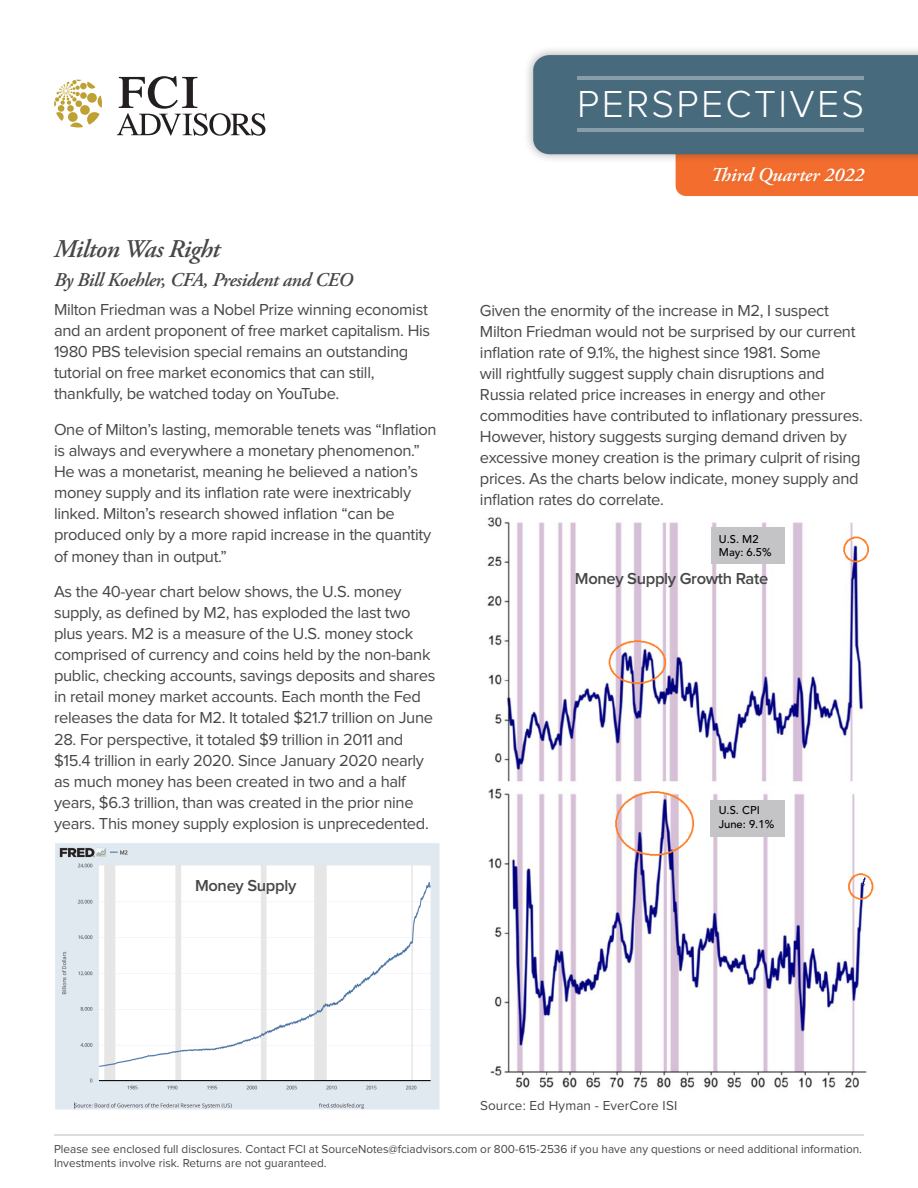
<style>
.page{position:relative;width:918px;height:1188px;background:#fff}
.page>*{position:absolute;margin:0;border:0;box-sizing:border-box;transform-origin:0 0}
.t1{font:300 39px "Proxima Nova";letter-spacing:.06em;color:#fff}
.t2{font:italic 600 25.5px "Adobe Garamond Pro";letter-spacing:-.02em;color:#464747}
.t3{font:italic 600 19.5px "Adobe Garamond Pro";letter-spacing:-.02em;color:#464747}
.t4{font:italic 600 19.5px "Adobe Garamond Pro";color:#fff}
.t5{font:16.5px/21px "Proxima Nova";letter-spacing:-.02em;color:#464747}
.t6{font:600 16.5px "Proxima Nova";letter-spacing:-.02em;color:#464747}
.t7{font:13.5px "Proxima Nova";letter-spacing:.01em;color:#464747}
.t8{font:12px/14.4px "Proxima Nova";color:#464747}
.t9{font:500 11.25px/13.5px "Avenir LT Std";color:#000}
.t10{font:500 11.1px/13.4px "Avenir LT Std";color:#000}
</style>
<div class="page">
<img style="left:487px;top:517px;width:382px;height:265px">
<div style="left:711px;top:527px;width:74px;height:37px;background:#c4c4c6"></div>
<img style="left:55px;top:843px;width:385px;height:267px">
<img style="left:488px;top:788px;width:379px;height:300px">
<img style="left:834px;top:848px;width:40px;height:65px">
<div style="left:711px;top:800px;width:74px;height:37px;background:#c4c4c6"></div>
<hr style="left:54px;top:1134px;width:810px;height:2px;background:#dedcdc">
<svg style="left:54px;top:80px;width:48px;height:47px"></svg>
<svg style="left:117px;top:76px;width:148px;height:60px"></svg>
<div style="left:523px;top:45px;width:395px;height:119px;background:#231f20;opacity:.38"></div>
<svg style="left:533px;top:55px;width:385px;height:141px;background:#717d84"></svg>
<hr style="left:577px;top:76px;width:287px;height:4px;background:#879eaa">
<hr style="left:577px;top:128px;width:287px;height:4px;background:#879eaa">
<div style="left:709px;top:163px;width:160px;height:29px;background:#f16d2d"></div>
<h1 class="t1" style="left:577px;top:86px;width:288px">PERSPECTIVES</h1>
<p class="t2" style="left:54px;top:234px;width:167px">Milton Was Right</p>
<p class="t3" style="left:54px;top:268px;width:301px">By Bill Koehler, CFA, President and CEO</p>
<p class="t5" style="left:54px;top:300px;width:378px">Milton Friedman was a Nobel Prize winning economist and an ardent proponent of free market capitalism. His 1980 PBS television special remains an outstanding tutorial on free market economics that can still, thankfully, be watched today on YouTube.</p>
<p class="t5" style="left:54px;top:419px;width:384px">One of Milton’s lasting, memorable tenets was “Inflation is always and everywhere a monetary phenomenon.” He was a monetarist, meaning he believed a nation’s money supply and its inflation rate were inextricably linked. Milton’s research showed inflation “can be produced only by a more rapid increase in the quantity</p>
<p class="t5" style="left:54px;top:547px;width:174px">of money than in output.”</p>
<p class="t5" style="left:54px;top:582px;width:383px">As the 40-year chart below shows, the U.S. money supply, as defined by M2, has exploded the last two plus years. M2 is a measure of the U.S. money stock comprised of currency and coins held by the non-bank public, checking accounts, savings deposits and shares in retail money market accounts. Each month the Fed releases the data for M2. It totaled $21.7 trillion on June</p>
<p class="t5" style="left:54px;top:729px;width:376px">28. For perspective, it totaled $9 trillion in 2011 and $15.4 trillion in early 2020. Since January 2020 nearly as much money has been created in two and a half years, $6.3 trillion, than was created in the prior nine years. This money supply explosion is unprecedented.</p>
<p class="t6" style="left:195px;top:877px;width:103px">Money Supply</p>
<p class="t4" style="left:711px;top:163px;width:155px">Third Quarter 2022</p>
<p class="t5" style="left:480px;top:300px;width:384px">Given the enormity of the increase in M2, I suspect Milton Friedman would not be surprised by our current inflation rate of 9.1%, the highest since 1981. Some<br>will rightfully suggest supply chain disruptions and Russia related price increases in energy and other commodities have contributed to inflationary pressures.<br>However, history suggests surging demand driven by excessive money creation is the primary culprit of rising prices. As the charts below indicate, money supply and inflation rates do correlate.</p>
<p class="t10" style="left:719px;top:533px;width:54px">U.S. M2<br>May: 6.5%</p>
<p class="t6" style="left:575px;top:571px;width:195px">Money Supply Growth Rate</p>
<p class="t9" style="left:719px;top:804px;width:57px">U.S. CPI<br>June: 9.1%</p>
<p class="t7" style="left:480px;top:1099px;width:199px">Source: Ed Hyman - EverCore ISI</p>
<p class="t8" style="left:54px;top:1142px;width:809px">Please see enclosed full disclosures. Contact FCI at SourceNotes@fciadvisors.com or 800-615-2536 if you have any questions or need additional information.<br>Investments involve risk. Returns are not guaranteed.</p>
</div>
